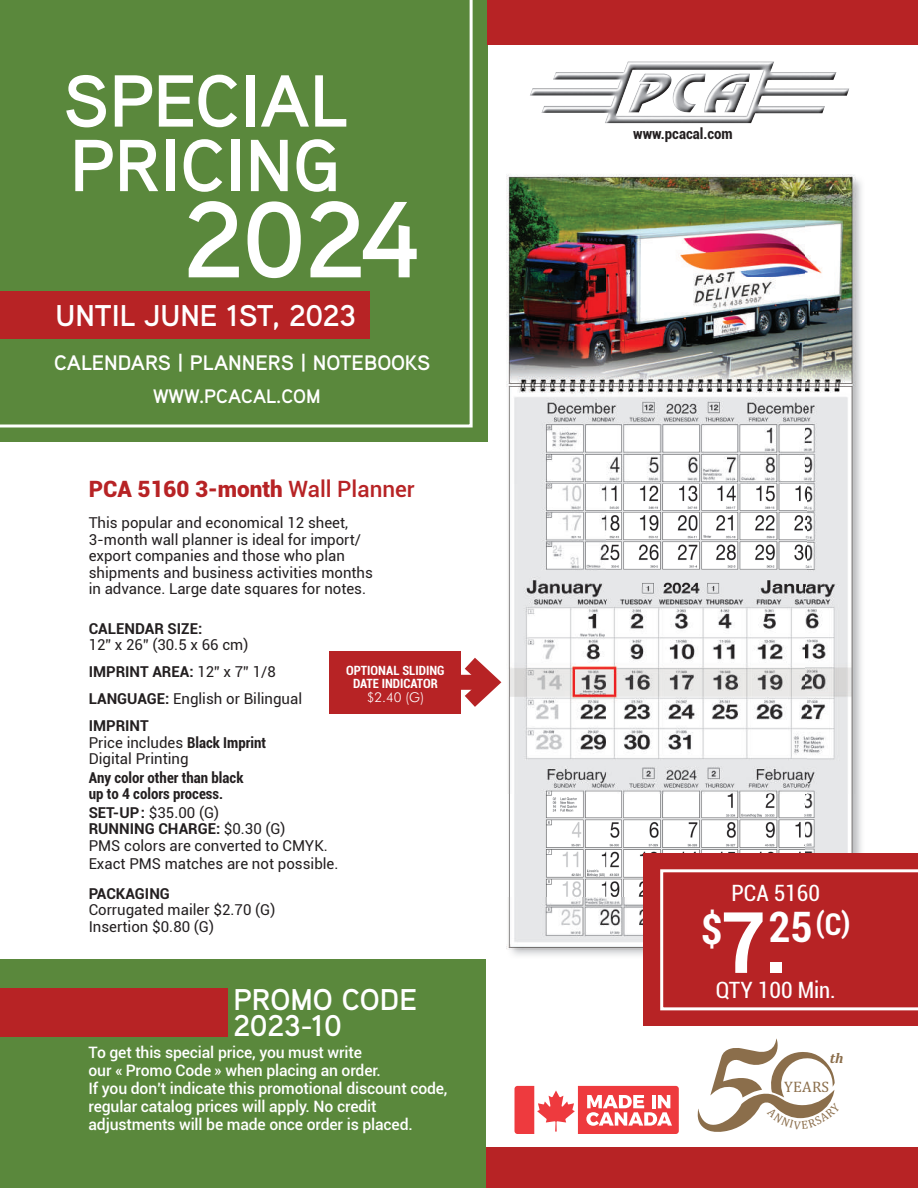
<style>
.page{position:relative;width:918px;height:1188px;background:#fff}
.page>*{position:absolute;margin:0;border:0;box-sizing:border-box;transform-origin:0 0}
.t1{font:700 108px "Aaux Pro";color:#fff}
.t2{font:700 condensed 85.05px "Roboto";color:#fff}
.t3{font:700 73.5px "Aaux Pro";color:#fff}
.t4{font:700 condensed 42px "Roboto";color:#fff}
.t5{font:700 30px/25.5px "Aaux Pro";color:#fff}
.t6{font:900 22.5px "Roboto";color:#b72325}
.t7{font:condensed 22.5px "Roboto";color:#fff}
.t8{font:700 21px "Aaux Pro";color:#fff}
.t9{font:700 19.5px "Aaux Pro";color:#fff}
.t10{font:500 15.75px/18px "Roboto";letter-spacing:-.01em;color:#fff}
.t11{font:15.3px "Cambria Math";letter-spacing:.02em;color:#8b6e4b}
.t12{font:15px/16.5px "Roboto";color:#231f20}
.t13{font:700 condensed 15px/16.5px "Roboto";color:#231f20}
.t14{font:700 15px "Roboto";color:#231f20}
.t15{font:italic 700 14.4px "Cambria";color:#8b6e4b}
.t16{font:300 13.5px "Futura BT";color:#fff}
.t17{font:700 condensed 12.75px/13.5px "Roboto";color:#fff;text-align:center}
.s1{font-weight:500}
.s2{font-weight:700}
.s3{font-weight:700;font-stretch:condensed}
</style>
<div class="page">
<div style="left:0;top:959px;width:486px;height:229px;background:#5a883c"></div>
<img style="left:856px;top:179px;width:6px;height:674px">
<img style="left:762px;top:174px;width:90px;height:1px">
<img style="left:507px;top:175px;width:349px;height:774px">
<div style="left:0;top:0;width:487px;height:442px;background:#5a883c"></div>
<img style="left:530px;top:62px;width:319px;height:61px">
<svg style="left:514px;top:1086px;width:165px;height:48px"></svg>
<div style="left:0;top:988px;width:228px;height:49px;background:#b72325"></div>
<div style="left:643px;top:853px;width:275px;height:173px;background:#b72325"></div>
<svg style="left:660px;top:869px;width:258px;height:141px"></svg>
<div style="left:486px;top:1148px;width:432px;height:40px;background:#b72325"></div>
<div style="left:487px;top:0;width:431px;height:45px;background:#b72325"></div>
<svg style="left:0;top:0;width:473px;height:428px"></svg>
<div style="left:329px;top:652px;width:132px;height:62px;background:#b72325"></div>
<svg style="left:449px;top:642px;width:63px;height:81px"></svg>
<svg style="left:698px;top:1038px;width:137px;height:94px"></svg>
<h3 class="t3" style="left:63px;top:54px;width:286px">SPECIAL</h3>
<h3 class="t3" style="left:70px;top:119px;width:272px">PRICING</h3>
<h1 class="t1" style="left:183px;top:171px;width:239px">2024</h1>
<h3 class="t5" style="left:56px;top:302px;width:302px">UNTIL JUNE 1ST, 2023</h3>
<h3 class="t8" style="left:54px;top:350px;width:378px">CALENDARS | PLANNERS | NOTEBOOKS</h3>
<h3 class="t9" style="left:153px;top:384px;width:169px">WWW.PCACAL.COM</h3>
<h3 class="t6" style="left:89px;top:473px;width:328px">PCA 5160 3-month <span class="s1">Wall Planner</span></h3>
<p class="t12" style="left:89px;top:514px;width:286px">This popular and economical 12 sheet, 3-month wall planner is ideal for import/ export companies and those who plan shipments and business activities months in advance. Large date squares for notes.</p>
<p class="t14" style="left:89px;top:618px;width:115px">CALENDAR SIZE:</p>
<p class="t12" style="left:89px;top:631px;width:215px;line-height:27px">12” x 26” (30.5 x 66 cm)<br><span class="s2">IMPRINT AREA:</span> 12” x 7” 1/8<br><span class="s2">LANGUAGE:</span> English or Bilingual<br><span class="s2">IMPRINT</span></p>
<p class="t12" style="left:89px;top:733px;width:179px">Price includes <span class="s3">Black Imprint<br></span>Digital Printing</p>
<p class="t13" style="left:89px;top:769px;width:156px">Any color other than black up to 4 colors process.</p>
<p class="t12" style="left:89px;top:804px;width:241px"><span class="s2">SET-UP:</span> $35.00 (G)<br><span class="s2">RUNNING CHARGE:</span> $0.30 (G)<br>PMS colors are converted to CMYK.</p>
<p class="t12" style="left:89px;top:855px;width:251px">Exact PMS matches are not possible.</p>
<p class="t14" style="left:89px;top:883px;width:83px">PACKAGING</p>
<p class="t12" style="left:89px;top:901px;width:188px">Corrugated mailer $2.70 (G)<br>Insertion $0.80 (G)</p>
<p class="t17" style="left:346px;top:663px;width:100px">OPTIONAL SLIDING<br>DATE INDICATOR</p>
<p class="t16" style="left:367px;top:689px;width:59px">$2.40 (G)</p>
<h3 class="t5" style="left:234px;top:986px;width:185px">PROMO CODE<br>2023-10</h3>
<p class="t10" style="left:89px;top:1043px;width:360px">To get this special price, you must write<br>our « Promo Code » when placing an order.<br>If you don’t indicate this promotional discount code, regular catalog prices will apply. No credit adjustments will be made once order is placed.</p>
<p class="t13" style="left:633px;top:125px;width:101px">www.pcacal.com</p>
<h3 class="t7" style="left:731px;top:878px;width:90px">PCA 5160</h3>
<h3 class="t4" style="left:701px;top:898px;width:151px">$ 25<sup>(C)</sup></h3>
<h2 class="t2" style="left:721px;top:883px;width:68px">7.</h2>
<h3 class="t7" style="left:716px;top:974px;width:122px">QTY 100 Min.</h3>
<p class="t15" style="left:830px;top:1048px;width:15px">th</p>
<p class="t11" style="left:784px;top:1078px;width:47px">YEARS</p>
</div>
